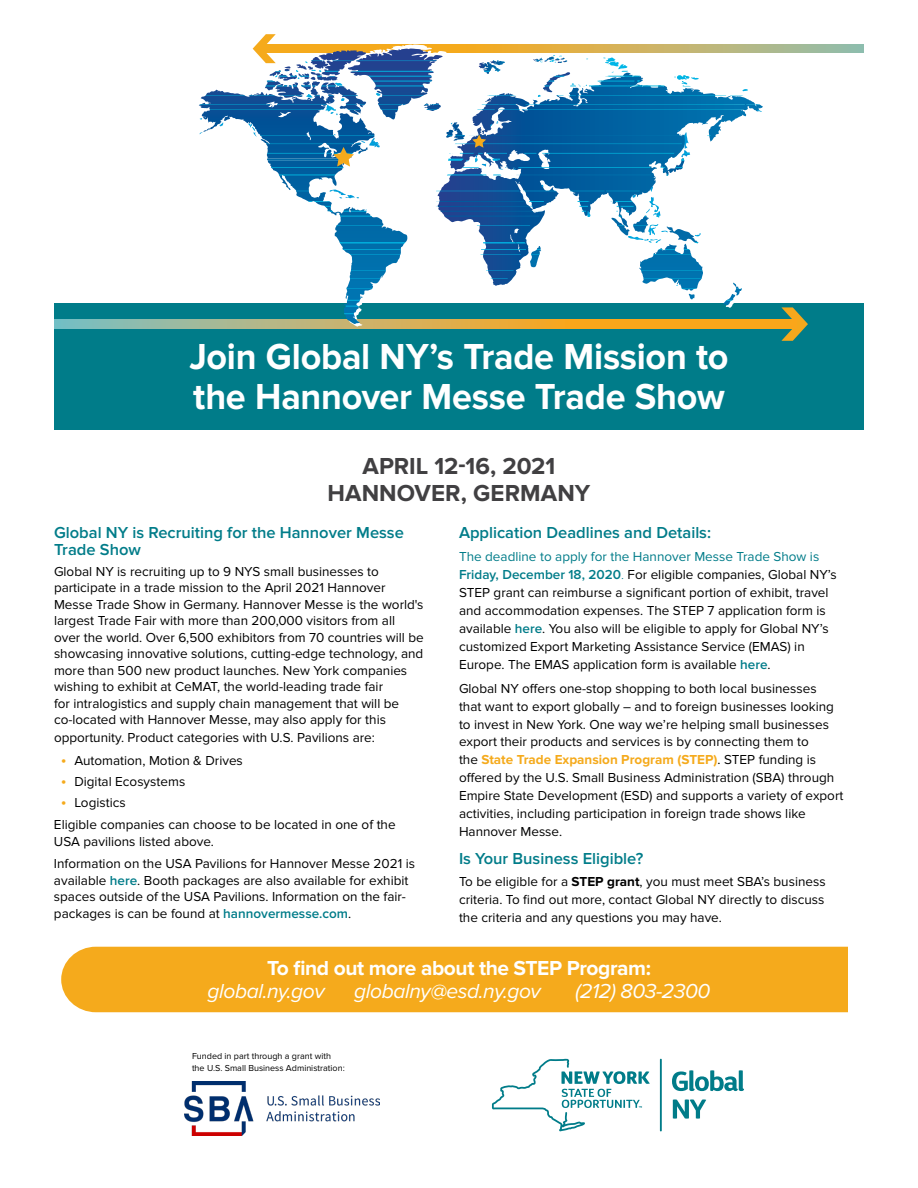
<style>
.page{position:relative;width:918px;height:1188px;background:#fff}
.page>*{position:absolute;margin:0;border:0;box-sizing:border-box;transform-origin:0 0}
.t1{font:700 37.5px/40.5px "Proxima Nova";letter-spacing:-.005em;color:#fff;scale:.96 1}
.t2{font:700 24px/27px "Proxima Nova";color:#414042;text-align:center}
.t3{font:italic 21px "Proxima Nova";letter-spacing:-.02em;color:#fff}
.t4{font:700 21px "Proxima Nova";letter-spacing:-.02em;color:#fff}
.t5{font:600 16.5px/16.5px "Proxima Nova";color:#007c89}
.t6{font:13.5px/18px "Proxima Nova";color:#000}
.t7{font:9px/12px "Proxima Nova";color:#000}
.s1{font-size:16.5px;color:#f5aa1c}
.s2{font-weight:600;color:#007c89}
.s3{color:#007c89}
.s4{font-weight:300;color:#007c89}
.s5{font-weight:700;color:#f5aa1c}
.s6{font-weight:700}
</style>
<div class="page">
<div style="left:54px;top:303px;width:810px;height:127px;background:#007c89"></div>
<svg style="left:764px;top:45px;width:100px;height:8px"></svg>
<svg style="left:781px;top:307px;width:27px;height:34px"></svg>
<svg style="left:54px;top:319px;width:743px;height:10px;background:#d4ae50"></svg>
<svg style="left:201px;top:179px;width:209px;height:148px"></svg>
<svg style="left:350px;top:278px;width:30px;height:1px"></svg>
<svg style="left:491px;top:278px;width:17px;height:1px"></svg>
<svg style="left:351px;top:270px;width:35px;height:1px"></svg>
<svg style="left:340px;top:242px;width:66px;height:1px"></svg>
<svg style="left:343px;top:249px;width:58px;height:6px"></svg>
<svg style="left:480px;top:242px;width:61px;height:29px"></svg>
<svg style="left:436px;top:201px;width:108px;height:16px;background:#235d9e"></svg>
<img style="left:440px;top:211px;width:102px;height:1px">
<svg style="left:336px;top:226px;width:47px;height:1px"></svg>
<svg style="left:479px;top:226px;width:51px;height:1px"></svg>
<svg style="left:296px;top:190px;width:76px;height:27px"></svg>
<svg style="left:436px;top:185px;width:120px;height:7px"></svg>
<svg style="left:346px;top:300px;width:14px;height:7px"></svg>
<svg style="left:347px;top:288px;width:25px;height:1px"></svg>
<svg style="left:723px;top:283px;width:19px;height:25px"></svg>
<svg style="left:570px;top:186px;width:133px;height:114px"></svg>
<svg style="left:199px;top:34px;width:565px;height:145px"></svg>
<svg style="left:672px;top:1070px;width:72px;height:21px"></svg>
<svg style="left:673px;top:1099px;width:33px;height:20px"></svg>
<hr style="left:660px;top:1059px;width:2px;height:72px;background:#007c89">
<svg style="left:492px;top:1059px;width:158px;height:72px"></svg>
<div style="left:61px;top:947px;width:787px;height:65px;background:#f5aa1c"></div>
<img style="left:184px;top:1082px;width:196px;height:53px">
<h1 class="t1" style="left:189px;top:337px;width:563px">Join Global NY’s Trade Mission to the Hannover Messe Trade Show</h1>
<h2 class="t2" style="left:328px;top:453px;width:264px">APRIL 12-16, 2021<br>HANNOVER, GERMANY</h2>
<p class="t5" style="left:54px;top:525px;width:351px">Global NY is Recruiting for the Hannover Messe<br>Trade Show</p>
<p class="t6" style="left:54px;top:563px;width:371px;line-height:16.5px">Global NY is recruiting up to 9 NYS small businesses to participate in a trade mission to the April 2021 Hannover Messe Trade Show in Germany. Hannover Messe is the world's largest Trade Fair with more than 200,000 visitors from all over the world. Over 6,500 exhibitors from 70 countries will be showcasing innovative solutions, cutting-edge technology, and more than 500 new product launches. New York companies wishing to exhibit at CeMAT, the world-leading trade fair<br>for intralogistics and supply chain management that will be co-located with Hannover Messe, may also apply for this</p>
<p class="t6" style="left:54px;top:729px;width:322px">opportunity. Product categories with U.S. Pavilions are:</p>
<p class="t6" style="left:61px;top:751px;width:184px"><span class="s1">•</span> Automation, Motion &amp; Drives</p>
<p class="t6" style="left:61px;top:772px;width:126px"><span class="s1">•</span> Digital Ecosystems</p>
<p class="t6" style="left:54px;top:791px;width:343px;line-height:22.5px;text-indent:7px"><span class="s1">•</span> Logistics<br>Eligible companies can choose to be located in one of the</p>
<p class="t6" style="left:54px;top:830px;width:363px;line-height:22.5px">USA pavilions listed above.<br>Information on the USA Pavilions for Hannover Messe 2021 is</p>
<p class="t6" style="left:54px;top:872px;width:356px;line-height:16.5px">available <span class="s2">here</span>. Booth packages are also available for exhibit spaces outside of the USA Pavilions. Information on the fair&shy;packages is can be found at <span class="s2">hannovermesse.com</span>.</p>
<p class="t5" style="left:459px;top:525px;width:254px">Application Deadlines and Details:</p>
<p class="t6" style="left:459px;top:547px;width:379px"><span class="s3">The deadline to apply for the Hannover Messe Trade Show is </span><span class="s2">Friday, December 18, 2020</span><span class="s4">.</span> For eligible companies, Global NY’s STEP grant can reimburse a significant portion of exhibit, travel and accommodation expenses. The STEP 7 application form is available <span class="s2">here</span>. You also will be eligible to apply for Global NY’s customized Export Marketing Assistance Service (EMAS) in Europe. The EMAS application form is available <span class="s2">here</span>.</p>
<p class="t6" style="left:459px;top:679px;width:386px">Global NY offers one-stop shopping to both local businesses<br>that want to export globally – and to foreign businesses looking to invest in New York. One way we’re helping small businesses export their products and services is by connecting them to<br>the <span class="s5">State Trade Expansion Program (STEP)</span>. STEP funding is offered by the U.S. Small Business Administration (SBA) through Empire State Development (ESD) and supports a variety of export activities, including participation in foreign trade shows like Hannover Messe.</p>
<p class="t5" style="left:459px;top:850px;width:186px">Is Your Business Eligible?</p>
<p class="t6" style="left:459px;top:873px;width:368px;text-align:justify">To be eligible for a <span class="s6">STEP grant</span>, you must meet SBA’s business criteria. To find out more, contact Global NY directly to discuss the criteria and any questions you may have.</p>
<h3 class="t4" style="left:267px;top:956px;width:385px">To find out more about the STEP Program:</h3>
<h3 class="t3" style="left:208px;top:979px;width:119px">global.ny.gov</h3>
<h3 class="t3" style="left:354px;top:979px;width:188px">globalny@esd.ny.gov</h3>
<h3 class="t3" style="left:575px;top:979px;width:136px">(212) 803-2300</h3>
<p class="t7" style="left:192px;top:1050px;width:154px">Funded in part through a grant with the U.S. Small Business Administration:</p>
</div>
